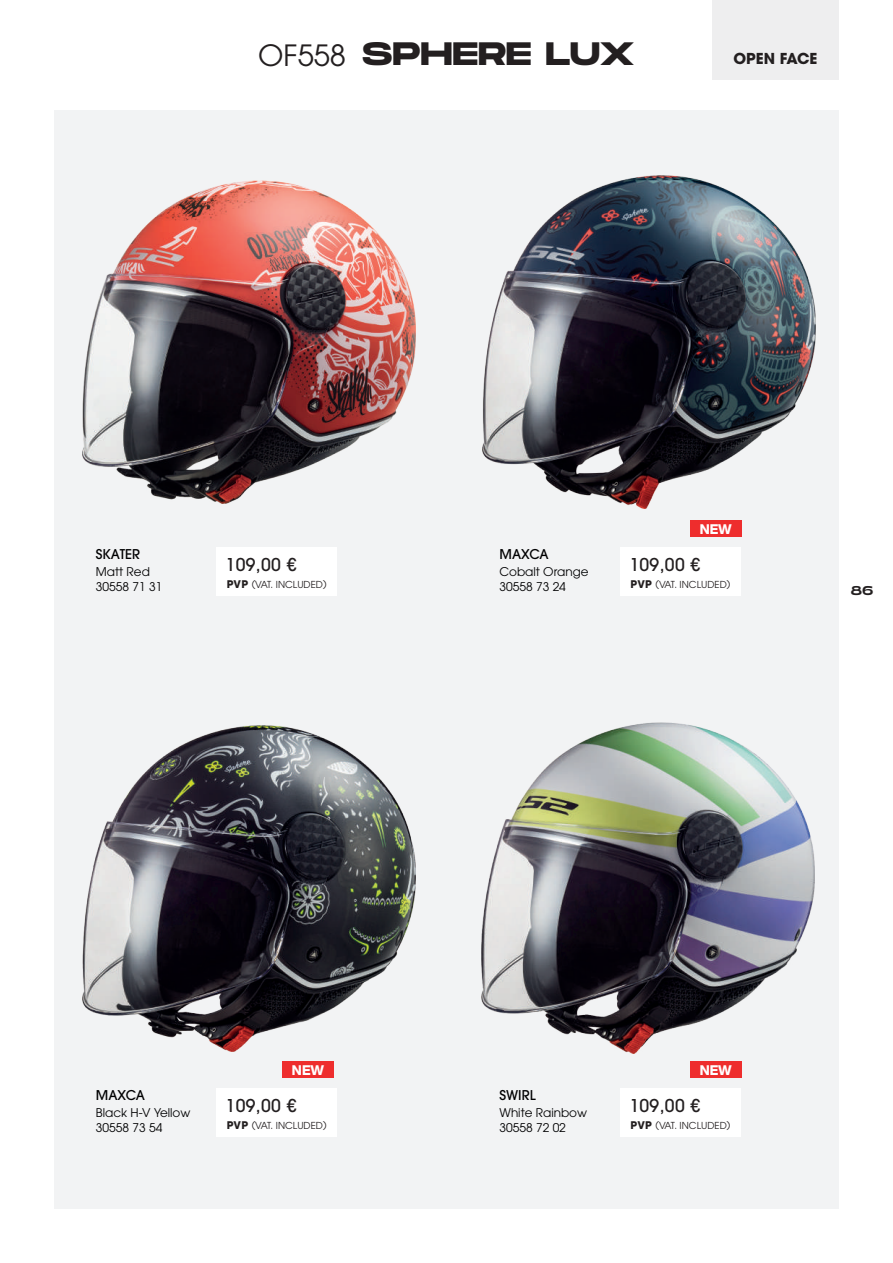
<style>
.page{position:relative;width:893px;height:1263px;background:#fff}
.page>*{position:absolute;margin:0;border:0;box-sizing:border-box;transform-origin:0 0}
.t1{font:700 32.4px "Monument Extended";letter-spacing:-.005em;color:#231f20}
.t2{font:500 17.55px "ITC Avant Garde Pro";letter-spacing:.02em;color:#231f20}
.t3{font:700 15px "ITC Avant Garde Pro";color:#231f20}
.t4{font:800 13.65px "Helvetica Now Display";color:#fff}
.t5{font:500 13.35px "ITC Avant Garde Pro";color:#000001}
.t6{font:12.75px "Monument Extended";color:#231f20}
.t7{font:12px/15px "ITC Avant Garde Pro";color:#000001}
.t8{font:9.6px "ITC Avant Garde Pro";color:#231f20}
.s1{font-family:"ITC Avant Garde Pro";font-weight:400;font-size:29.1px}
.s2{font-weight:700;font-size:10.5px}
</style>
<div class="page">
<div style="left:54px;top:111px;width:785px;height:1098px;background:#f2f3f4"></div>
<div style="left:690px;top:520px;width:52px;height:16px;background:#ee2d2d"></div>
<div style="left:282px;top:1061px;width:52px;height:16px;background:#ee2d2d"></div>
<div style="left:690px;top:1061px;width:52px;height:16px;background:#ee2d2d"></div>
<img style="left:82px;top:181px;width:333px;height:322px">
<img style="left:83px;top:725px;width:333px;height:326px">
<img style="left:482px;top:176px;width:333px;height:332px">
<img style="left:481px;top:723px;width:333px;height:331px">
<div style="left:217px;top:547px;width:120px;height:49px;background:#fff"></div>
<div style="left:217px;top:1088px;width:120px;height:48px;background:#fff"></div>
<div style="left:621px;top:1088px;width:120px;height:48px;background:#fff"></div>
<div style="left:621px;top:547px;width:120px;height:49px;background:#fff"></div>
<div style="left:712px;top:0;width:127px;height:80px;background:#eeeeef"></div>
<h1 class="t1" style="left:258px;top:30px;width:378px"><span class="s1">OF558</span> SPHERE LUX</h1>
<p class="t3" style="left:733px;top:48px;width:85px">OPEN FACE</p>
<p class="t5" style="left:96px;top:546px;width:46px">SKATER</p>
<p class="t7" style="left:96px;top:564px;width:68px">Matt Red<br>30558 71 31</p>
<h2 class="t2" style="left:226px;top:554px;width:73px">109,00 €</h2>
<p class="t8" style="left:227px;top:578px;width:101px"><span class="s2">PVP</span> (VAT. INCLUDED)</p>
<p class="t5" style="left:499px;top:546px;width:51px">MAXCA</p>
<p class="t7" style="left:499px;top:564px;width:91px">Cobalt Orange<br>30558 73 24</p>
<p class="t4" style="left:700px;top:520px;width:34px">NEW</p>
<h2 class="t2" style="left:629px;top:554px;width:73px">109,00 €</h2>
<p class="t8" style="left:630px;top:578px;width:101px"><span class="s2">PVP</span> (VAT. INCLUDED)</p>
<p class="t6" style="left:851px;top:581px;width:24px">86</p>
<p class="t5" style="left:96px;top:1087px;width:51px">MAXCA</p>
<p class="t7" style="left:96px;top:1104px;width:96px">Black H-V Yellow<br>30558 73 54</p>
<p class="t4" style="left:292px;top:1061px;width:34px">NEW</p>
<h2 class="t2" style="left:226px;top:1094px;width:73px">109,00 €</h2>
<p class="t8" style="left:227px;top:1119px;width:101px"><span class="s2">PVP</span> (VAT. INCLUDED)</p>
<p class="t5" style="left:499px;top:1087px;width:38px">SWIRL</p>
<p class="t7" style="left:499px;top:1104px;width:89px">White Rainbow<br>30558 72 02</p>
<p class="t4" style="left:700px;top:1061px;width:34px">NEW</p>
<h2 class="t2" style="left:629px;top:1094px;width:73px">109,00 €</h2>
<p class="t8" style="left:630px;top:1119px;width:101px"><span class="s2">PVP</span> (VAT. INCLUDED)</p>
</div>
